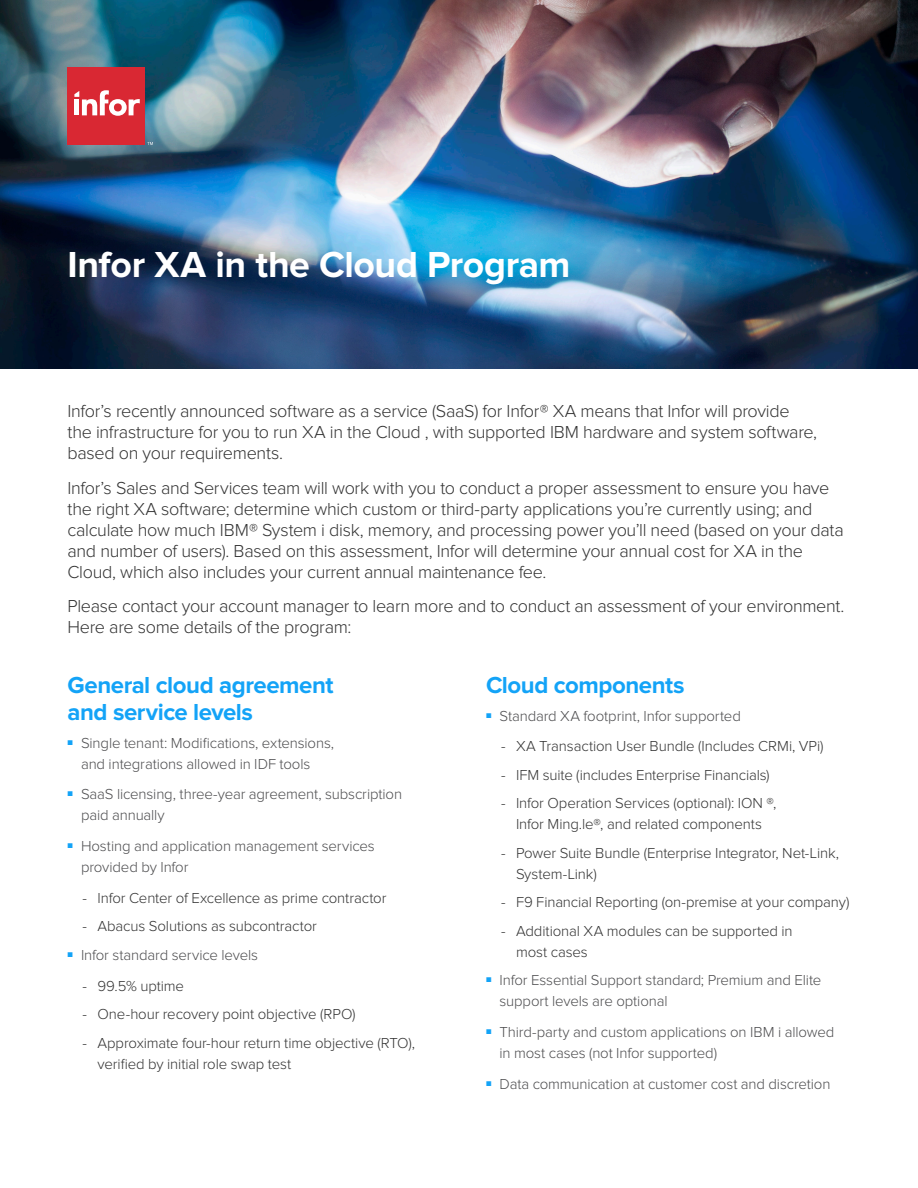
<style>
.page{position:relative;width:918px;height:1188px;background:#fff}
.page>*{position:absolute;margin:0;border:0;box-sizing:border-box;transform-origin:0 0}
.Main_Title{font:700 37.5px "Proxima Nova";letter-spacing:-.01em;color:#fff}
.Body_Subheads{font:700 24px/27px "Proxima Nova";letter-spacing:-.02em;color:#13a3f7}
.Opening_Body{font:300 18px/21px "Proxima Nova";letter-spacing:-.02em;color:#333}
.Body{font:300 15px/21px "Proxima Nova";letter-spacing:-.01em;color:#333}
.t1{font:300 15px/21px "Proxima Nova";letter-spacing:-.01em;color:#4d4d4f}
</style>
<div class="page">
<img style="left:0;top:0;width:918px;height:368px">
<svg style="left:147px;top:142px;width:6px;height:3px"></svg>
<div style="left:68px;top:68px;width:77px;height:77px;background:#d92833"></div>
<svg style="left:74px;top:90px;width:66px;height:26px"></svg>
<p class="Main_Title" style="left:68px;top:247px;width:505px">Infor XA in the Cloud Program</p>
<p class="Opening_Body" style="left:68px;top:401px;width:751px">Infor’s recently announced software as a service (SaaS) for Infor® XA means that Infor will provide the infrastructure for you to run XA in the Cloud , with supported IBM hardware and system software, based on your requirements.</p>
<p class="Opening_Body" style="left:68px;top:478px;width:778px">Infor’s Sales and Services team will work with you to conduct a proper assessment to ensure you have the right XA software; determine which custom or third-party applications you’re currently using; and calculate how much IBM® System i disk, memory, and processing power you’ll need (based on your data and number of users). Based on this assessment, Infor will determine your annual cost for XA in the Cloud, which also includes your current annual maintenance fee.</p>
<p class="Opening_Body" style="left:68px;top:596px;width:779px">Please contact your account manager to learn more and to conduct an assessment of your environment.<br>Here are some details of the program:</p>
<p class="Body_Subheads" style="left:68px;top:672px;width:268px">General cloud agreement and service levels</p>
<p class="t1" style="left:81px;top:733px;width:255px;text-indent:-14px"><sup>■</sup> Single tenant: Modifications, extensions, and integrations allowed in IDF tools</p>
<p class="t1" style="left:81px;top:784px;width:323px;text-indent:-14px"><sup>■</sup> SaaS licensing, three-year agreement, subscription paid annually</p>
<p class="t1" style="left:81px;top:836px;width:295px;text-indent:-14px"><sup>■</sup> Hosting and application management services provided by Infor</p>
<p class="Body" style="left:82px;top:888px;width:305px">- Infor Center of Excellence as prime contractor</p>
<p class="Body" style="left:82px;top:916px;width:236px">- Abacus Solutions as subcontractor</p>
<p class="t1" style="left:68px;top:945px;width:192px"><sup>■</sup> Infor standard service levels</p>
<p class="Body" style="left:82px;top:976px;width:103px">- 99.5% uptime</p>
<p class="Body" style="left:82px;top:1004px;width:275px">- One-hour recovery point objective (RPO)</p>
<p class="Body" style="left:98px;top:1033px;width:319px;text-indent:-15px">- Approximate four-hour return time objective (RTO), verified by initial role swap test</p>
<p class="Body_Subheads" style="left:486px;top:672px;width:200px">Cloud components</p>
<p class="t1" style="left:486px;top:706px;width:256px"><sup>■</sup> Standard XA footprint, Infor supported</p>
<p class="Body" style="left:501px;top:736px;width:324px">- XA Transaction User Bundle (Includes CRMi, VPi)</p>
<p class="Body" style="left:501px;top:765px;width:270px">- IFM suite (includes Enterprise Financials)</p>
<p class="Body" style="left:501px;top:793px;width:277px;text-align:center">- Infor Operation Services (optional): ION ®,<br>Infor Ming.le®, and related components</p>
<p class="Body" style="left:516px;top:843px;width:325px;text-indent:-15px">- Power Suite Bundle (Enterprise Integrator, Net-Link,<br>System-Link)</p>
<p class="Body" style="left:501px;top:892px;width:350px">- F9 Financial Reporting (on-premise at your company)</p>
<p class="Body" style="left:516px;top:921px;width:278px;text-indent:-15px">- Additional XA modules can be supported in most cases</p>
<p class="t1" style="left:500px;top:970px;width:323px;text-indent:-14px"><sup>■</sup> Infor Essential Support standard; Premium and Elite support levels are optional</p>
<p class="t1" style="left:500px;top:1022px;width:336px;text-indent:-14px"><sup>■</sup> Third-party and custom applications on IBM i allowed in most cases (not Infor supported)</p>
<p class="t1" style="left:486px;top:1074px;width:346px"><sup>■</sup> Data communication at customer cost and discretion</p>
</div>
